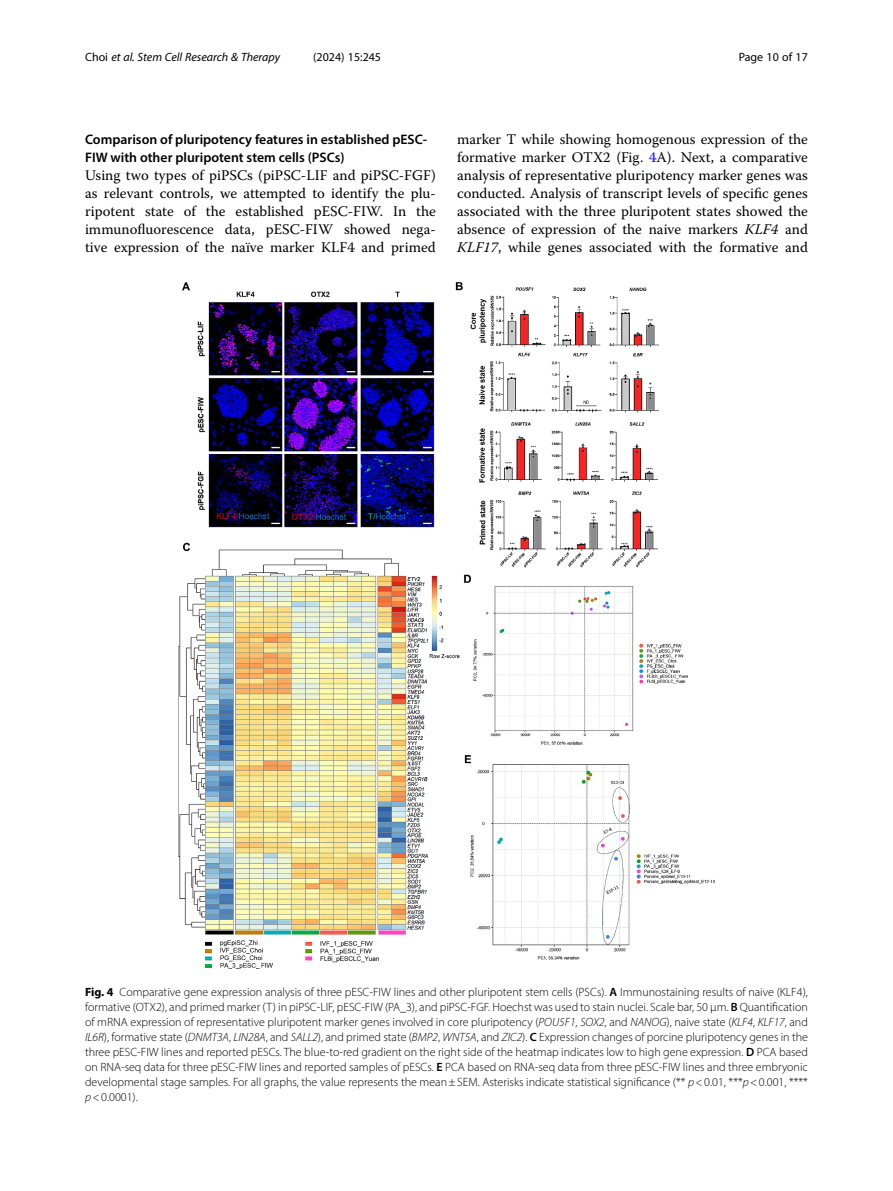
<style>
.page{position:relative;width:893px;height:1191px;background:#fff}
.page>*{position:absolute;margin:0;border:0;box-sizing:border-box;transform-origin:0 0}
.Body_Text{font:14.7px/18px "Warnock Pro";color:#000;text-align:justify}
.Head_2{font:600 13.8px/18px "Myriad Pro";color:#000}
.Figure_Caption{font:300 12px/15px "Myriad Pro";color:#000;text-align:justify}
.t1{font:italic 12px "Myriad Pro";color:#000}
.t2{font:12px "Myriad Pro";color:#000}
.s1{font-style:normal}
.s2{color:#00f}
.s3{font-style:italic}
.s4{font-weight:700}
.s5{font-weight:600}
</style>
<div class="page">
<img style="left:179px;top:283px;width:535px;height:686px">
<p class="t1" style="left:85px;top:50px;width:196px"><span class="s1">Choi</span> et al. Stem Cell Research &amp; Therapy</p>
<p class="t2" style="left:313px;top:50px;width:70px">(2024) 15:245</p>
<p class="t2" style="left:739px;top:50px;width:71px">Page 10 of 17</p>
<p class="Head_2" style="left:85px;top:130px;width:344px">Comparison of pluripotency features in established pESC-<br>FIW with other pluripotent stem cells (PSCs)</p>
<p class="Body_Text" style="left:85px;top:166px;width:352px">Using two types of piPSCs (piPSC-LIF and piPSC-FGF) as relevant controls, we attempted to identify the plu&shy;ripotent state of the established pESC-FIW. In the immunofluorescence data, pESC-FIW showed nega&shy;tive expression of the naïve marker KLF4 and primed</p>
<p class="Body_Text" style="left:457px;top:130px;width:352px">marker T while showing homogenous expression of the formative marker OTX2 (Fig. <span class="s2">4</span>A). Next, a comparative analysis of representative pluripotency marker genes was conducted. Analysis of transcript levels of specific genes associated with the three pluripotent states showed the absence of expression of the naive markers <span class="s3">KLF4</span> and <span class="s3">KLF17</span>, while genes associated with the formative and</p>
<p class="Figure_Caption" style="left:85px;top:984px;width:724px"><span class="s4">Fig. 4</span> Comparative gene expression analysis of three pESC-FIW lines and other pluripotent stem cells (PSCs). <span class="s5">A</span> Immunostaining results of naive (KLF4), formative (OTX2), and primed marker (T) in piPSC-LIF, pESC-FIW (PA_3), and piPSC-FGF. Hoechst was used to stain nuclei. Scale bar, 50 μm. <span class="s5">B</span> Quantification of mRNA expression of representative pluripotent marker genes involved in core pluripotency (<span class="s3">POU5F1</span>, <span class="s3">SOX2</span>, and <span class="s3">NANOG</span>), naive state (<span class="s3">KLF4</span>, <span class="s3">KLF17</span>, and <span class="s3">IL6R</span>), formative state (<span class="s3">DNMT3A</span>, <span class="s3">LIN28A</span>, and <span class="s3">SALL2</span>), and primed state (<span class="s3">BMP2</span>, <span class="s3">WNT5A</span>, and <span class="s3">ZIC2</span>). <span class="s5">C</span> Expression changes of porcine pluripotency genes in the three pESC-FIW lines and reported pESCs. The blue-to-red gradient on the right side of the heatmap indicates low to high gene expression. <span class="s5">D</span> PCA based on RNA-seq data for three pESC-FIW lines and reported samples of pESCs. <span class="s5">E</span> PCA based on RNA-seq data from three pESC-FIW lines and three embryonic developmental stage samples. For all graphs, the value represents the mean±SEM. Asterisks indicate statistical significance (** <span class="s3">p</span>&lt;0.01, ***<span class="s3">p</span>&lt;0.001, **** <span class="s3">p</span>&lt;0.0001).</p>
</div>
